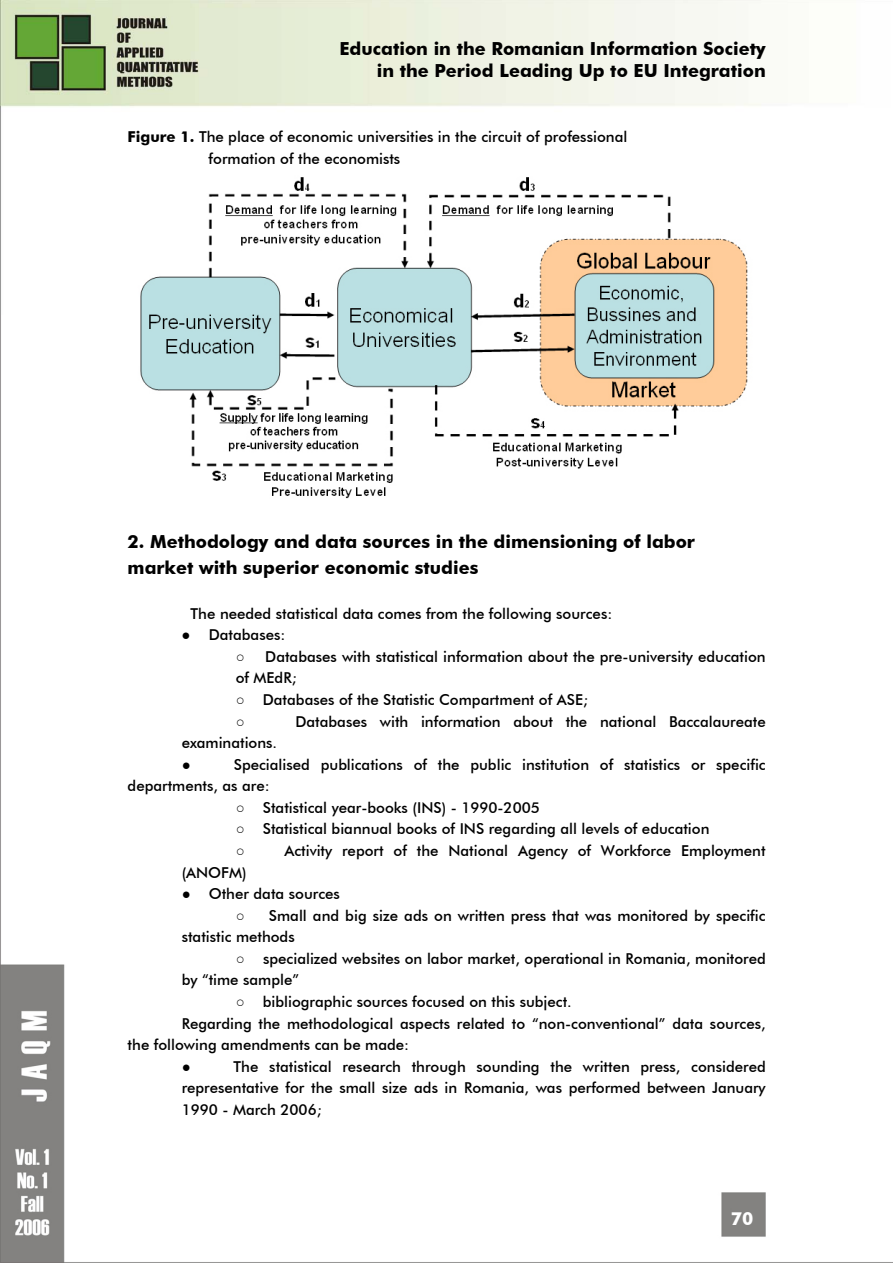
<style>
.page{position:relative;width:893px;height:1263px;background:#fff}
.page>*{position:absolute;margin:0;border:0;box-sizing:border-box;transform-origin:0 0}
.t1{font:700 18px/21.6px "Futura BT";color:#000;text-align:right}
.t2{font:700 18px "Futura BT";color:#fff}
.t3{font:500 15px/21.6px "Futura BT";color:#000}
.t4{font:15px "Arial";color:#000}
.s1{font-weight:700}
.s2{font-family:"Arial";font-weight:400}
</style>
<div class="page">
<img style="left:0;top:0;width:893px;height:1263px">
<img style="left:132px;top:171px;width:625px;height:335px">
<p class="t1" style="left:339px;top:38px;width:428px">Education in the Romanian Information Society in the Period Leading Up to EU Integration</p>
<p class="t3" style="left:209px;top:126px;width:420px;text-indent:-81px"><span class="s1">Figure 1.</span> The place of economic universities in the circuit of professional formation of the economists</p>
<p class="t1" style="left:128px;top:529px;width:569px;line-height:26px;text-align:left">2. Methodology and data sources in the dimensioning of labor market with superior economic studies</p>
<p class="t3" style="left:191px;top:602px;width:423px">The needed statistical data comes from the following sources:</p>
<p class="t3" style="left:182px;top:624px;width:105px"><span class="s2">●</span> Databases:</p>
<p class="t3" style="left:236px;top:646px;width:532px"><span class="s2">○</span> Databases with statistical information about the pre-university education of MEdR;</p>
<p class="t3" style="left:236px;top:689px;width:354px"><span class="s2">○</span> Databases of the Statistic Compartment of ASE; <span class="s2">○</span></p>
<p class="t3" style="left:295px;top:710px;width:472px">Databases with information about the national Baccalaureate</p>
<p class="t3" style="left:182px;top:732px;width:97px">examinations. <span class="s2">●</span></p>
<p class="t3" style="left:128px;top:753px;width:639px;text-indent:106px">Specialised publications of the public institution of statistics or specific departments, as are:</p>
<p class="t3" style="left:236px;top:797px;width:306px"><span class="s2">○</span> Statistical year-books (INS) - 1990-2005</p>
<p class="t3" style="left:236px;top:818px;width:475px"><span class="s2">○</span> Statistical biannual books of INS regarding all levels of education <span class="s2">○</span></p>
<p class="t3" style="left:284px;top:840px;width:483px">Activity report of the National Agency of Workforce Employment</p>
<p class="t3" style="left:182px;top:861px;width:66px">(ANOFM)</p>
<p class="t3" style="left:182px;top:883px;width:160px"><span class="s2">●</span> Other data sources</p>
<p class="t3" style="left:182px;top:905px;width:585px;text-indent:54px"><span class="s2">○</span> Small and big size ads on written press that was monitored by specific statistic methods</p>
<p class="t3" style="left:182px;top:948px;width:586px;text-indent:54px"><span class="s2">○</span> specialized websites on labor market, operational in Romania, monitored by “time sample”</p>
<p class="t3" style="left:236px;top:991px;width:338px"><span class="s2">○</span> bibliographic sources focused on this subject.</p>
<p class="t3" style="left:182px;top:1012px;width:585px">Regarding the methodological aspects related to “non-conventional” data sources,</p>
<p class="t3" style="left:128px;top:1034px;width:283px">the following amendments can be made:</p>
<p class="t4" style="left:182px;top:1058px;width:11px">●</p>
<p class="t3" style="left:182px;top:1056px;width:586px;text-align:justify;text-indent:52px">The statistical research through sounding the written press, considered representative for the small size ads in Romania, was performed between January 1990 - March 2006;</p>
<p class="t2" style="left:731px;top:1208px;width:24px">70</p>
</div>
